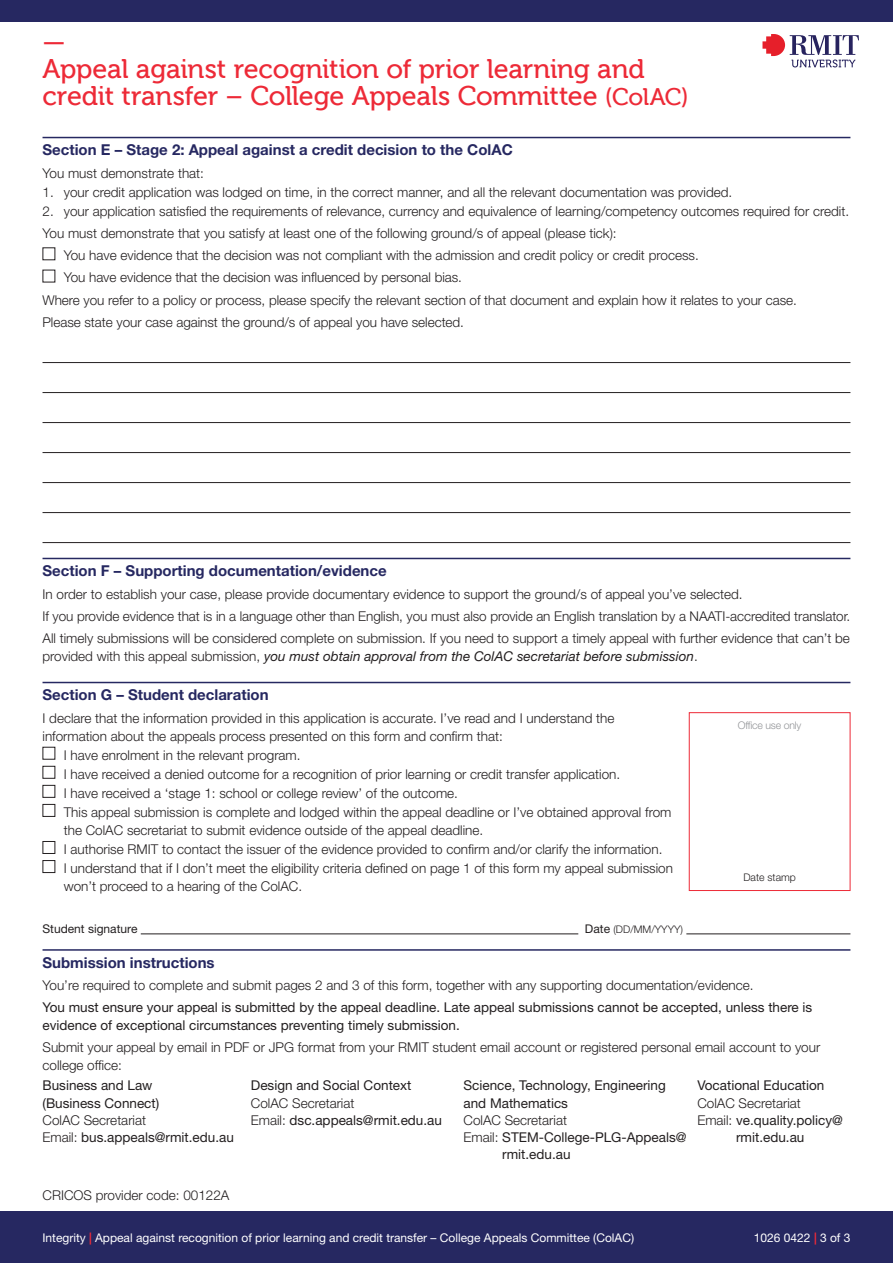
<style>
.page{position:relative;width:893px;height:1263px;background:#fff}
.page>*{position:absolute;margin:0;border:0;box-sizing:border-box;transform-origin:0 0}
.t1{font:27px/27px "Museo 500";letter-spacing:-.01em;color:#ed2a37}
.t2{font:700 15px "Helvetica Neue LT Pro";color:#262861}
.t3{font:300 13.5px/22.2px "Helvetica Neue LT Pro";color:#231f20}
.t4{font:13.5px/17.2px "Helvetica Neue LT Pro";color:#231f20}
.t5{font:italic 13.5px "Helvetica Neue LT Pro";color:#231f20}
.t6{font:12px "Helvetica Neue LT Pro";color:#fff}
.t7{font:12px "Helvetica Neue LT Pro";color:#231f20}
.t8{font:300 10.5px "Helvetica Neue LT Pro";color:#231f20}
.t9{font:300 10.5px "Helvetica Neue LT Pro";letter-spacing:-.02em;color:#939598}
.s1{font-size:24px}
.s2{font-weight:300;font-style:normal}
.s3{font-weight:400;font-size:12px}
.s4{font-weight:300}
.s5{font-weight:700;color:#ed2a37}
</style>
<div class="page">
<svg style="left:762px;top:34px;width:97px;height:33px"></svg>
<div style="left:0;top:1212px;width:893px;height:51px;background:#262861"></div>
<div style="left:0;top:0;width:893px;height:21px;background:#262861"></div>
<hr style="left:43px;top:137px;width:807px;height:1px;background:#262861">
<hr style="left:43px;top:362px;width:807px;height:1px;background:#231f20">
<hr style="left:43px;top:392px;width:807px;height:1px;background:#231f20">
<hr style="left:43px;top:422px;width:807px;height:1px;background:#231f20">
<hr style="left:43px;top:452px;width:807px;height:1px;background:#231f20">
<hr style="left:43px;top:482px;width:807px;height:1px;background:#231f20">
<hr style="left:43px;top:512px;width:807px;height:1px;background:#231f20">
<hr style="left:43px;top:542px;width:807px;height:1px;background:#231f20">
<hr style="left:43px;top:558px;width:807px;height:1px;background:#262861">
<hr style="left:43px;top:682px;width:807px;height:1px;background:#262861">
<hr style="left:141px;top:933px;width:437px;height:1px;background:#231f20">
<hr style="left:686px;top:933px;width:164px;height:1px;background:#231f20">
<hr style="left:43px;top:949px;width:807px;height:2px;background:#262861">
<div style="left:43px;top:766px;width:12px;height:13px;border:1px solid #231f20"></div>
<div style="left:43px;top:785px;width:12px;height:13px;border:1px solid #231f20"></div>
<div style="left:43px;top:804px;width:12px;height:13px;border:1px solid #231f20"></div>
<div style="left:43px;top:841px;width:12px;height:13px;border:1px solid #231f20"></div>
<div style="left:43px;top:860px;width:12px;height:13px;border:1px solid #231f20"></div>
<div style="left:689px;top:712px;width:161px;height:179px;border:1px solid #ed2a37"></div>
<h1 class="t1" style="left:43px;top:29px;width:648px">—<br>Appeal against recognition of prior learning and credit transfer – College Appeals Committee <span class="s1">(ColAC)</span></h1>
<p class="t2" style="left:43px;top:141px;width:472px">Section E – Stage 2: Appeal against a credit decision to the ColAC</p>
<p class="t3" style="left:43px;top:161px;width:163px">You must demonstrate that:</p>
<p class="t3" style="left:43px;top:180px;width:691px">1. your credit application was lodged on time, in the correct manner, and all the relevant documentation was provided.</p>
<p class="t3" style="left:43px;top:199px;width:808px">2. your application satisfied the requirements of relevance, currency and equivalence of learning/competency outcomes required for credit.</p>
<p class="t3" style="left:43px;top:222px;width:576px">You must demonstrate that you satisfy at least one of the following ground/s of appeal (please tick):</p>
<p class="t3" style="left:64px;top:244px;width:636px">You have evidence that the decision was not compliant with the admission and credit policy or credit process.</p>
<p class="t3" style="left:64px;top:266px;width:400px">You have evidence that the decision was influenced by personal bias.</p>
<p class="t3" style="left:43px;top:288px;width:756px">Where you refer to a policy or process, please specify the relevant section of that document and explain how it relates to your case.</p>
<p class="t3" style="left:43px;top:311px;width:423px">Please state your case against the ground/s of appeal you have selected.</p>
<p class="t2" style="left:43px;top:562px;width:346px">Section F – Supporting documentation/evidence</p>
<p class="t3" style="left:43px;top:582px;width:809px">In order to establish your case, please provide documentary evidence to support the ground/s of appeal you’ve selected.<br>If you provide evidence that is in a language other than English, you must also provide an English translation by a NAATI-accredited translator.<br>All timely submissions will be considered complete on submission. If you need to support a timely appeal with further evidence that can’t be</p>
<p class="t5" style="left:43px;top:648px;width:657px"><span class="s2">provided with this appeal submission,</span> you must obtain approval from the ColAC secretariat before submission<span class="s2">.</span></p>
<p class="t2" style="left:43px;top:686px;width:228px">Section G – Student declaration</p>
<p class="t3" style="left:43px;top:706px;width:573px">I declare that the information provided in this application is accurate. I’ve read and I understand the</p>
<p class="t3" style="left:43px;top:724px;width:462px">information about the appeals process presented on this form and confirm that:</p>
<p class="t3" style="left:64px;top:743px;width:238px">I have enrolment in the relevant program.</p>
<p class="t3" style="left:64px;top:762px;width:558px">I have received a denied outcome for a recognition of prior learning or credit transfer application.</p>
<p class="t3" style="left:64px;top:781px;width:396px">I have received a ‘stage 1: school or college review’ of the outcome.</p>
<p class="t3" style="left:64px;top:801px;width:609px">This appeal submission is complete and lodged within the appeal deadline or I’ve obtained approval from</p>
<p class="t3" style="left:64px;top:819px;width:421px">the ColAC secretariat to submit evidence outside of the appeal deadline.</p>
<p class="t3" style="left:64px;top:838px;width:600px">I authorise RMIT to contact the issuer of the evidence provided to confirm and/or clarify the information.</p>
<p class="t3" style="left:64px;top:857px;width:611px">I understand that if I don’t meet the eligibility criteria defined on page 1 of this form my appeal submission</p>
<p class="t3" style="left:64px;top:875px;width:240px">won’t proceed to a hearing of the ColAC.</p>
<p class="t7" style="left:43px;top:921px;width:96px">Student signature</p>
<p class="t8" style="left:585px;top:922px;width:100px"><span class="s3">Date</span> (DD/MM/YYYY)</p>
<p class="t2" style="left:43px;top:953px;width:174px">Submission instructions</p>
<p class="t3" style="left:43px;top:974px;width:712px">You’re required to complete and submit pages 2 and 3 of this form, together with any supporting documentation/evidence.</p>
<p class="t4" style="left:43px;top:998px;width:771px;line-height:18px">You must ensure your appeal is submitted by the appeal deadline. Late appeal submissions cannot be accepted, unless there is evidence of exceptional circumstances preventing timely submission.</p>
<p class="t3" style="left:43px;top:1038px;width:779px;line-height:18px">Submit your appeal by email in PDF or JPG format from your RMIT student email account or registered personal email account to your college office:</p>
<p class="t4" style="left:43px;top:1077px;width:118px">Business and Law (Business Connect)</p>
<p class="t4" style="left:43px;top:1111px;width:193px"><span class="s4">ColAC Secretariat<br>Email:</span> bus.appeals@rmit.edu.au</p>
<p class="t9" style="left:738px;top:719px;width:65px">Office use only</p>
<p class="t8" style="left:743px;top:871px;width:54px">Date stamp</p>
<p class="t4" style="left:251px;top:1077px;width:162px">Design and Social Context</p>
<p class="t4" style="left:251px;top:1094px;width:193px"><span class="s4">ColAC Secretariat<br>Email:</span> dsc.appeals@rmit.edu.au</p>
<p class="t4" style="left:463px;top:1077px;width:204px">Science, Technology, Engineering and Mathematics</p>
<p class="t3" style="left:463px;top:1109px;width:105px">ColAC Secretariat</p>
<p class="t4" style="left:463px;top:1128px;width:225px"><span class="s4">Email:</span> STEM-College-PLG-Appeals@</p>
<p class="t4" style="left:502px;top:1146px;width:70px">rmit.edu.au</p>
<p class="t4" style="left:697px;top:1077px;width:129px">Vocational Education</p>
<p class="t3" style="left:697px;top:1091px;width:105px">ColAC Secretariat</p>
<p class="t4" style="left:697px;top:1111px;width:147px"><span class="s4">Email:</span> ve.quality.policy@</p>
<p class="t4" style="left:736px;top:1128px;width:70px">rmit.edu.au</p>
<p class="t3" style="left:43px;top:1184px;width:188px">CRICOS provider code: 00122A</p>
<p class="t6" style="left:43px;top:1230px;width:593px">Integrity <span class="s5">|</span> Appeal against recognition of prior learning and credit transfer – College Appeals Committee (ColAC)</p>
<p class="t6" style="left:754px;top:1230px;width:98px">1026 0422 <span class="s5">|</span> 3 of 3</p>
</div>
